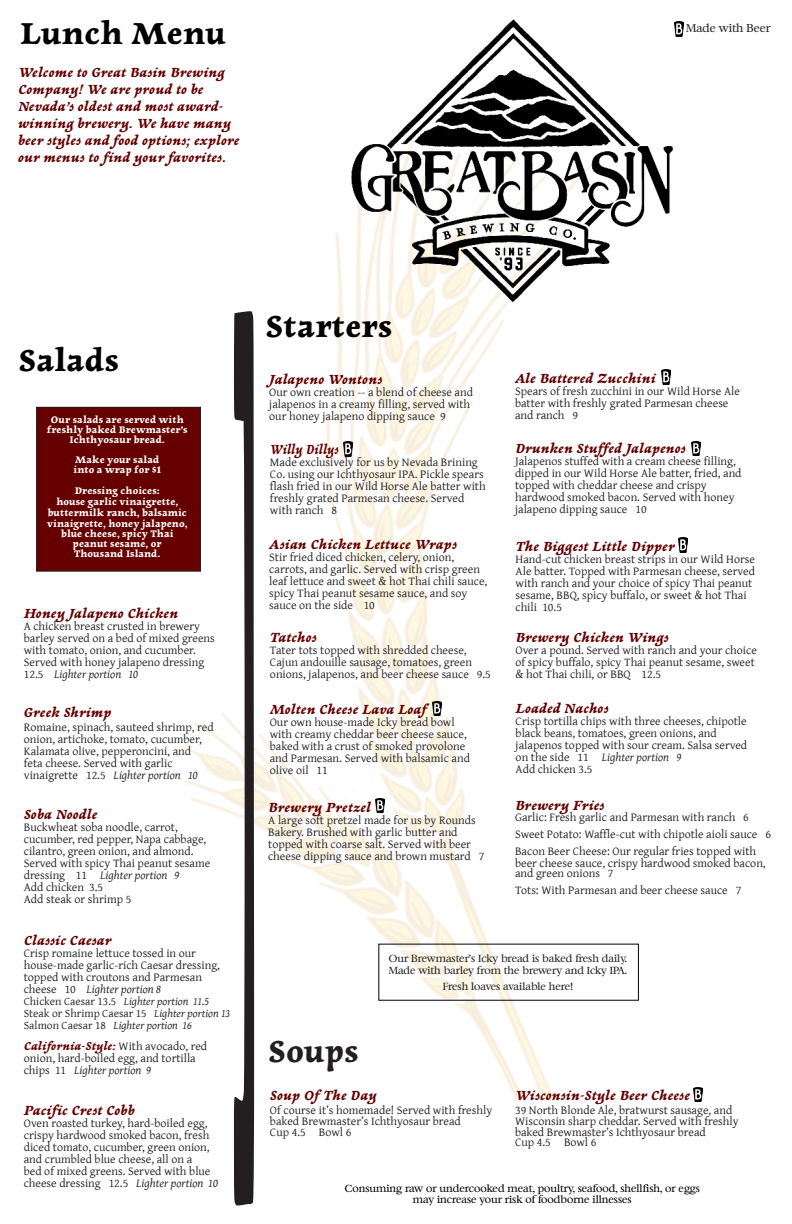
<style>
.page{position:relative;width:792px;height:1224px;background:#fff}
.page>*{position:absolute;margin:0;border:0;box-sizing:border-box;transform-origin:0 0}
.t1{font:700 1016.4px "Berlin Sans FB Demi";color:#231f20;scale:.06 1}
.t2{font:700 35px "Newt Serif";color:#000}
.t3{font:700 35px "Newt Serif";color:#231f20}
.t4{font:italic 700 15px/17px "Newt Serif";color:#600}
.t5{font:italic 700 15px "Newt Serif";color:#600;scale:.86 1}
.t6{font:italic 700 13px "Newt Serif";color:#600}
.t7{font:12px/12px "Gentium Alt";color:#231f20}
.t8{font:italic 12px "Gentium Alt";color:#231f20}
.t9{font:italic 11.5px "Gentium Alt";color:#231f20}
.t10{font:11.5px "Gentium Alt";color:#231f20}
.t11{font:700 11px "Newt Serif";color:#fff}
.t12{font:11px "Bernstein Serial";color:#231f20}
.t13{font:10px/12px "Bernstein Serial";color:#231f20}
.t14{font:10px "Bernstein Serial";color:#000}
.s1{font-style:italic}
.s2{font-style:normal}
.s3{font-family:"Gentium Alt";font-weight:400;font-style:normal;font-size:12px;color:#231f20}
</style>
<div class="page">
<img style="left:139px;top:169px;width:450px;height:933px">
<img style="left:676px;top:22px;width:8px;height:14px">
<img style="left:693px;top:1087px;width:9px;height:15px">
<img style="left:375px;top:798px;width:9px;height:15px">
<img style="left:678px;top:538px;width:9px;height:14px">
<img style="left:661px;top:370px;width:9px;height:14px">
<img style="left:344px;top:442px;width:9px;height:14px">
<img style="left:432px;top:701px;width:9px;height:15px">
<img style="left:692px;top:441px;width:9px;height:15px">
<img style="left:352px;top:19px;width:324px;height:286px">
<div style="left:37px;top:407px;width:163px;height:164px;background:#600"></div>
<div style="left:36px;top:407px;width:165px;height:165px;border:1px solid #231f20"></div>
<p class="t2" style="left:20px;top:14px;width:208px">Lunch Menu</p>
<p class="t4" style="left:18px;top:64px;width:209px">Welcome to Great Basin Brewing<br>Company! We are proud to be</p>
<p class="t4" style="left:18px;top:98px;width:223px">Nevada’s oldest and most award&shy;winning brewery. We have many beer styles and food options; explore our menus to find your favorites.</p>
<p class="t12" style="left:686px;top:21px;width:86px">Made with Beer</p>
<p class="t1" style="left:258px;top:1443px;width:421px;rotate:-180deg">[</p>
<p class="t2" style="left:18px;top:342px;width:103px">Salads</p>
<p class="t11" style="left:51px;top:414px;width:135px">Our salads are served with</p>
<p class="t11" style="left:47px;top:424px;width:142px">freshly baked Brewmaster’s</p>
<p class="t11" style="left:70px;top:434px;width:97px">Ichthyosaur bread.</p>
<p class="t11" style="left:75px;top:454px;width:86px">Make your salad</p>
<p class="t11" style="left:74px;top:464px;width:89px">into a wrap for $1</p>
<p class="t11" style="left:75px;top:485px;width:87px">Dressing choices:</p>
<p class="t11" style="left:56px;top:496px;width:123px">house garlic vinaigrette,</p>
<p class="t11" style="left:61px;top:528px;width:114px">blue cheese, spicy Thai</p>
<p class="t11" style="left:48px;top:507px;width:141px">buttermilk ranch, balsamic</p>
<p class="t11" style="left:47px;top:518px;width:142px">vinaigrette, honey jalapeno,</p>
<p class="t11" style="left:73px;top:538px;width:90px">peanut sesame, or</p>
<p class="t11" style="left:74px;top:548px;width:88px">Thousand Island.</p>
<p class="t4" style="left:24px;top:605px;width:156px">Honey Jalapeno Chicken</p>
<p class="t7" style="left:24px;top:619px;width:193px">A chicken breast crusted in brewery barley served on a bed of mixed greens with tomato, onion, and cucumber.<br>Served with honey jalapeno dressing 12.5 <span class="s1">Lighter portion 10</span></p>
<p class="t4" style="left:24px;top:704px;width:89px">Greek Shrimp</p>
<p class="t7" style="left:24px;top:720px;width:191px">Romaine, spinach, sauteed shrimp, red onion, artichoke, tomato, cucumber,<br>Kalamata olive, pepperoncini, and</p>
<p class="t7" style="left:24px;top:756px;width:150px">feta cheese. Served with garlic</p>
<p class="t8" style="left:24px;top:766px;width:175px"><span class="s2">vinaigrette 12.5</span> Lighter portion 10</p>
<p class="t4" style="left:24px;top:806px;width:75px">Soba Noodle</p>
<p class="t7" style="left:24px;top:820px;width:155px">Buckwheat soba noodle, carrot,</p>
<p class="t7" style="left:24px;top:832px;width:188px">cucumber, red pepper, Napa cabbage, cilantro, green onion, and almond.<br>Served with spicy Thai peanut sesame dressing 11 <span class="s1">Lighter portion 9</span></p>
<p class="t7" style="left:24px;top:880px;width:81px">Add chicken 3.5</p>
<p class="t7" style="left:24px;top:892px;width:109px">Add steak or shrimp 5</p>
<p class="t4" style="left:24px;top:932px;width:89px">Classic Caesar</p>
<p class="t7" style="left:24px;top:946px;width:174px">Crisp romaine lettuce tossed in our</p>
<p class="t7" style="left:24px;top:958px;width:198px">house-made garlic-rich Caesar dressing, topped with croutons and Parmesan</p>
<p class="t8" style="left:24px;top:981px;width:139px"><span class="s2">cheese 10</span> Lighter portion 8</p>
<p class="t9" style="left:24px;top:993px;width:187px"><span class="s2">Chicken Caesar 13.5</span> Lighter portion 11.5</p>
<p class="t10" style="left:24px;top:1005px;width:208px">Steak or Shrimp Caesar 15 <span class="s1">Lighter portion 13</span></p>
<p class="t9" style="left:24px;top:1017px;width:170px"><span class="s2">Salmon Caesar 18</span> Lighter portion 16</p>
<p class="t6" style="left:24px;top:1039px;width:185px">California-Style: <span class="s3">With avocado, red</span></p>
<p class="t7" style="left:24px;top:1051px;width:174px">onion, hard-boiled egg, and tortilla</p>
<p class="t8" style="left:24px;top:1062px;width:129px"><span class="s2">chips 11</span> Lighter portion 9</p>
<p class="t4" style="left:24px;top:1103px;width:113px">Pacific Crest Cobb</p>
<p class="t7" style="left:24px;top:1117px;width:196px">Oven roasted turkey, hard-boiled egg, crispy hardwood smoked bacon, fresh diced tomato, cucumber, green onion, and crumbled blue cheese, all on a<br>bed of mixed greens. Served with blue cheese dressing 12.5 <span class="s1">Lighter portion 10</span></p>
<p class="t2" style="left:265px;top:308px;width:129px">Starters</p>
<p class="t4" style="left:269px;top:371px;width:115px">Jalapeno Wontons</p>
<p class="t7" style="left:269px;top:385px;width:205px">Our own creation -- a blend of cheese and jalapenos in a creamy filling, served with our honey jalapeno dipping sauce 9</p>
<p class="t5" style="left:270px;top:442px;width:82px">Willy Dillys</p>
<p class="t7" style="left:270px;top:456px;width:217px">Made exclusively for us by Nevada Brining Co. using our Ichthyosaur IPA. Pickle spears flash fried in our Wild Horse Ale batter with freshly grated Parmesan cheese. Served with ranch 8</p>
<p class="t4" style="left:269px;top:536px;width:189px">Asian Chicken Lettuce Wraps</p>
<p class="t7" style="left:269px;top:551px;width:186px">Stir fried diced chicken, celery, onion,</p>
<p class="t7" style="left:269px;top:563px;width:220px">carrots, and garlic. Served with crisp green leaf lettuce and sweet &amp; hot Thai chili sauce, spicy Thai peanut sesame sauce, and soy sauce on the side 10</p>
<p class="t4" style="left:270px;top:629px;width:49px">Tatchos</p>
<p class="t7" style="left:270px;top:644px;width:198px">Tater tots topped with shredded cheese,</p>
<p class="t7" style="left:270px;top:656px;width:222px">Cajun andouille sausage, tomatoes, green onions, jalapenos, and beer cheese sauce 9.5</p>
<p class="t4" style="left:270px;top:702px;width:159px">Molten Cheese Lava Loaf</p>
<p class="t7" style="left:270px;top:716px;width:186px">Our own house-made Icky bread bowl</p>
<p class="t7" style="left:270px;top:728px;width:199px">with creamy cheddar beer cheese sauce, baked with a crust of smoked provolone</p>
<p class="t7" style="left:270px;top:752px;width:202px">and Parmesan. Served with balsamic and olive oil 11</p>
<p class="t4" style="left:268px;top:799px;width:104px">Brewery Pretzel</p>
<p class="t7" style="left:268px;top:813px;width:209px">A large soft pretzel made for us by Rounds</p>
<p class="t7" style="left:268px;top:825px;width:218px">Bakery. Brushed with garlic butter and topped with coarse salt. Served with beer cheese dipping sauce and brown mustard 7</p>
<p class="t4" style="left:515px;top:370px;width:142px">Ale Battered Zucchini</p>
<p class="t7" style="left:515px;top:385px;width:226px">Spears of fresh zucchini in our Wild Horse Ale batter with freshly grated Parmesan cheese and ranch 9</p>
<p class="t4" style="left:515px;top:440px;width:172px">Drunken Stuffed Jalapenos</p>
<p class="t7" style="left:515px;top:455px;width:228px">Jalapenos stuffed with a cream cheese filling, dipped in our Wild Horse Ale batter, fried, and topped with cheddar cheese and crispy</p>
<p class="t7" style="left:515px;top:491px;width:221px">hardwood smoked bacon. Served with honey jalapeno dipping sauce 10</p>
<p class="t4" style="left:516px;top:538px;width:161px">The Biggest Little Dipper</p>
<p class="t7" style="left:516px;top:552px;width:241px">Hand-cut chicken breast strips in our Wild Horse Ale batter. Topped with Parmesan cheese, served with ranch and your choice of spicy Thai peanut sesame, BBQ, spicy buffalo, or sweet &amp; hot Thai chili 10.5</p>
<p class="t4" style="left:515px;top:629px;width:155px">Brewery Chicken Wings</p>
<p class="t7" style="left:515px;top:644px;width:243px">Over a pound. Served with ranch and your choice of spicy buffalo, spicy Thai peanut sesame, sweet &amp; hot Thai chili, or BBQ 12.5</p>
<p class="t4" style="left:516px;top:701px;width:95px">Loaded Nachos</p>
<p class="t7" style="left:516px;top:715px;width:233px">Crisp tortilla chips with three cheeses, chipotle</p>
<p class="t7" style="left:516px;top:727px;width:203px">black beans, tomatoes, green onions, and</p>
<p class="t7" style="left:516px;top:739px;width:233px">jalapenos topped with sour cream. Salsa served on the side 11 <span class="s1">Lighter portion 9</span></p>
<p class="t7" style="left:516px;top:763px;width:78px">Add chicken 3.5</p>
<p class="t4" style="left:515px;top:798px;width:91px">Brewery Fries</p>
<p class="t7" style="left:515px;top:811px;width:235px">Garlic: Fresh garlic and Parmesan with ranch 6</p>
<p class="t7" style="left:515px;top:828px;width:258px">Sweet Potato: Waffle-cut with chipotle aioli sauce 6</p>
<p class="t7" style="left:515px;top:845px;width:252px">Bacon Beer Cheese: Our regular fries topped with beer cheese sauce, crispy hardwood smoked bacon,</p>
<p class="t7" style="left:515px;top:867px;width:100px">and green onions 7</p>
<p class="t7" style="left:515px;top:884px;width:228px">Tots: With Parmesan and beer cheese sauce 7</p>
<p class="t13" style="left:389px;top:953px;width:240px">Our Brewmaster’s Icky bread is baked fresh daily.<br>Made with barley from the brewery and Icky IPA.</p>
<p class="t13" style="left:443px;top:981px;width:131px">Fresh loaves available here!</p>
<p class="t3" style="left:268px;top:1033px;width:93px">Soups</p>
<p class="t4" style="left:270px;top:1087px;width:108px">Soup Of The Day</p>
<p class="t7" style="left:270px;top:1104px;width:224px;line-height:11px">Of course it’s homemade! Served with freshly baked Brewmaster’s Ichthyosaur bread</p>
<p class="t7" style="left:270px;top:1125px;width:83px">Cup 4.5 Bowl 6</p>
<p class="t4" style="left:515px;top:1087px;width:177px">Wisconsin-Style Beer Cheese</p>
<p class="t7" style="left:515px;top:1104px;width:225px;line-height:11px">39 North Blonde Ale, bratwurst sausage, and<br>Wisconsin sharp cheddar. Served with freshly baked Brewmaster’s Ichthyosaur bread</p>
<p class="t7" style="left:515px;top:1136px;width:83px">Cup 4.5 Bowl 6</p>
<p class="t14" style="left:345px;top:1182px;width:356px">Consuming raw or undercooked meat, poultry, seafood, shellfish, or eggs</p>
<p class="t14" style="left:413px;top:1193px;width:220px">may increase your risk of foodborne illnesses</p>
</div>
